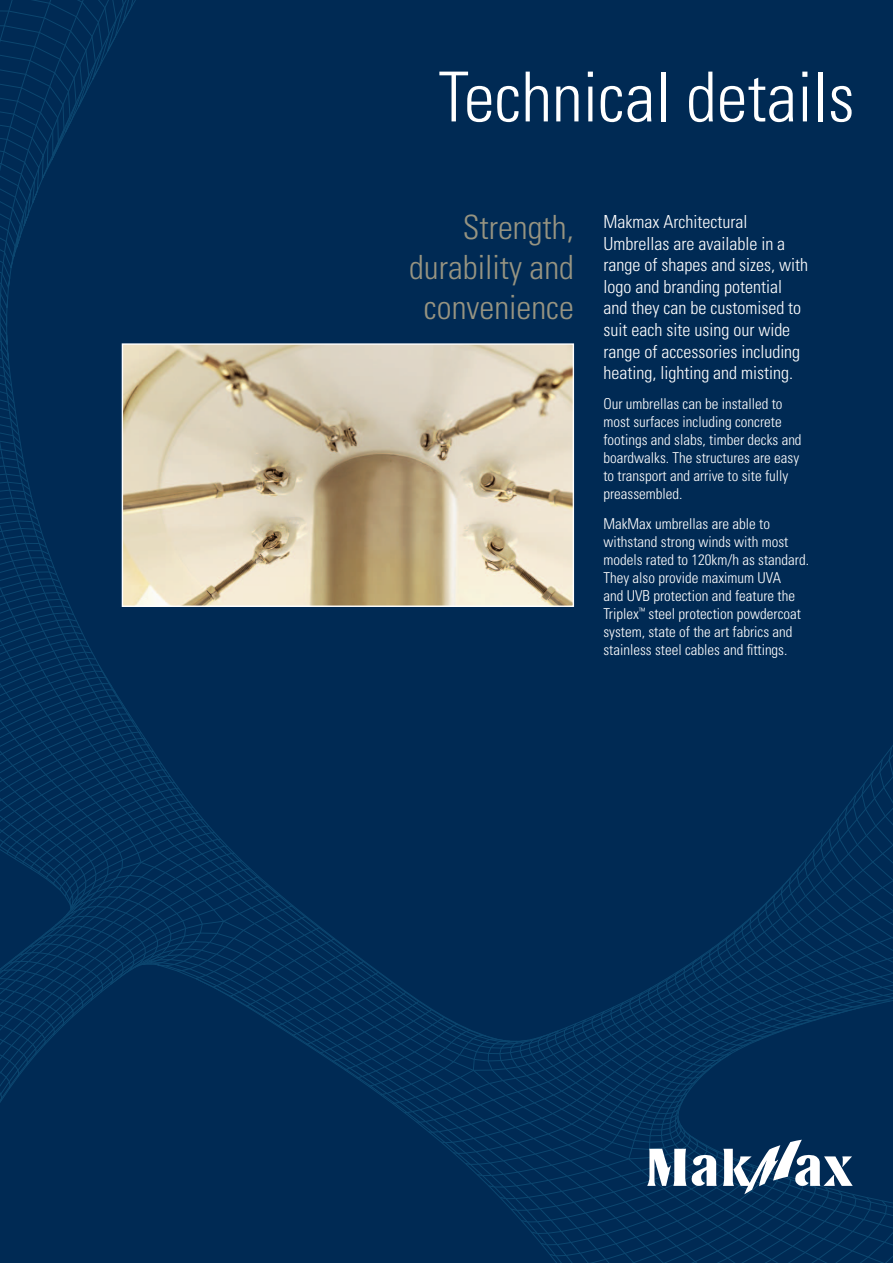
<style>
.page{position:relative;width:893px;height:1263px;background:#002a54}
.page>*{position:absolute;margin:0;border:0;box-sizing:border-box;transform-origin:0 0}
.t1{font:300 condensed 69px "Univers";color:#fff}
.t2{font:300 condensed 33.3px/40px "Univers";color:#979481;text-align:right}
.t3{font:300 condensed 18px/21.6px "Univers";color:#fff}
.t4{font:300 condensed 15px/18px "Univers";color:#fff}
</style>
<div class="page">
<img style="left:124px;top:345px;width:448px;height:260px">
<div style="left:122px;top:343px;width:452px;height:264px;border:1px solid #fff"></div>
<h1 class="t1" style="left:438px;top:56px;width:418px">Technical details</h1>
<h2 class="t2" style="left:409px;top:207px;width:166px">Strength, durability and convenience</h2>
<p class="t3" style="left:603px;top:211px;width:206px">Makmax Architectural<br>Umbrellas are available in a range of shapes and sizes, with logo and branding potential and they can be customised to suit each site using our wide range of accessories including heating, lighting and misting.</p>
<p class="t4" style="left:603px;top:395px;width:200px">Our umbrellas can be installed to most surfaces including concrete footings and slabs, timber decks and boardwalks. The structures are easy to transport and arrive to site fully preassembled.</p>
<p class="t4" style="left:603px;top:515px;width:207px">MakMax umbrellas are able to withstand strong winds with most models rated to 120km/h as standard.<br>They also provide maximum UVA<br>and UVB protection and feature the Triplex<sup>™</sup> steel protection powdercoat system, state of the art fabrics and stainless steel cables and fittings.</p>
</div>
